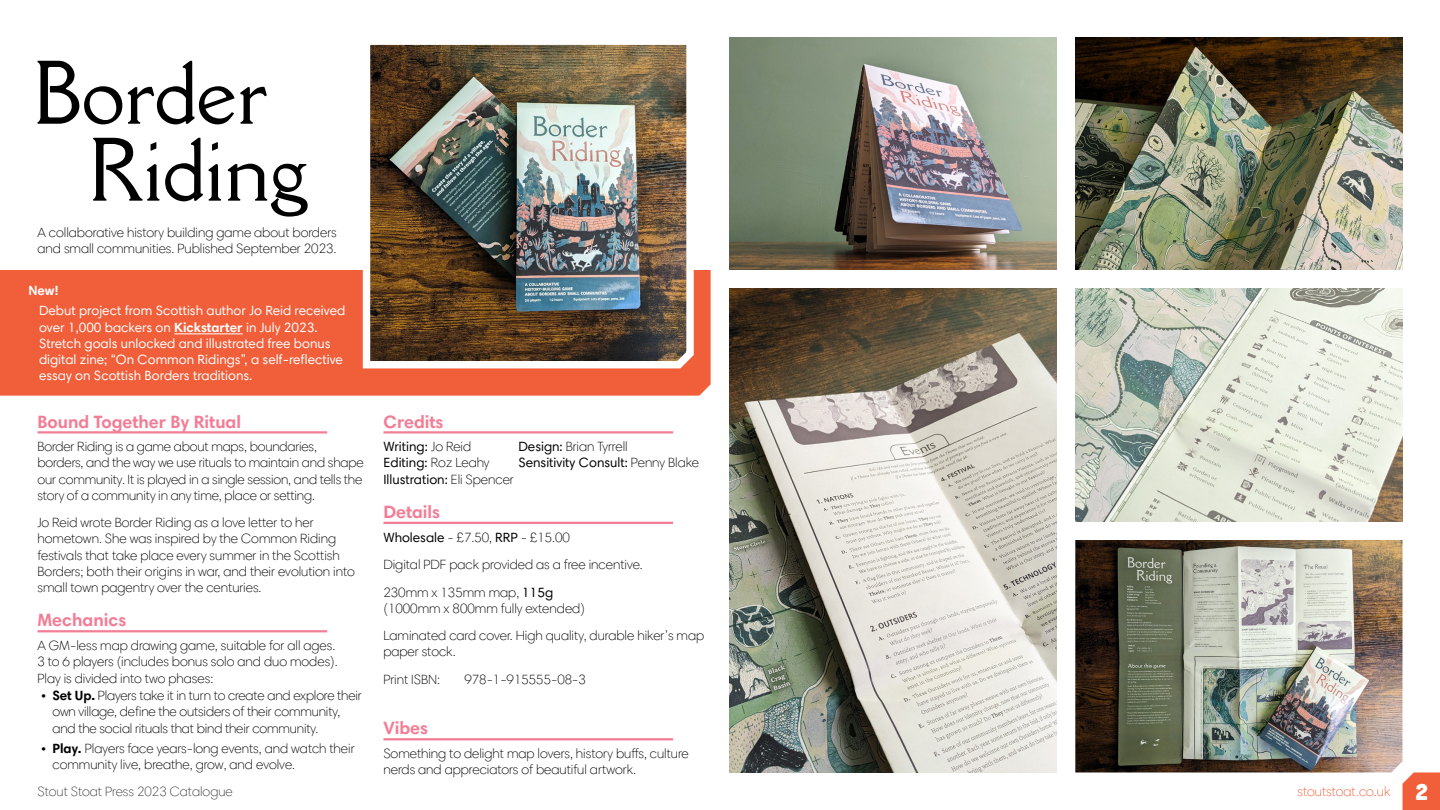
<style>
.page{position:relative;width:1440px;height:810px;background:#fff}
.page>*{position:absolute;margin:0;border:0;box-sizing:border-box;transform-origin:0 0}
.t1{font:700 18px "Harmonia Sans Pro Cyr";color:#f27d96}
.t2{font:300 13.5px/16.2px "Harmonia Sans Pro Cyr";color:#000}
.t3{font:13.5px/16.2px "Harmonia Sans Pro Cyr";color:#fff}
.t4{font:13.5px "Harmonia Sans Pro Cyr";color:#000}
.t5{font:300 13.5px "Harmonia Sans Pro Cyr";color:#404040}
.t6{font:300 13.5px "Harmonia Sans Pro Cyr";color:#f15e3a}
.t7{font:700 13.5px "Harmonia Sans Pro Cyr";color:#fff}
.s1{font-weight:700}
.s2{font-weight:300}
.s3{font-weight:400}
.s4{font-family:"Cubano";font-weight:400;font-size:22.5px;color:#fff}
</style>
<div class="page">
<svg style="left:1402px;top:772px;width:38px;height:38px"></svg>
<div style="left:0;top:270px;width:711px;height:126px;background:#f15e3a"></div>
<hr style="left:38px;top:431px;width:289px;height:3px;background:#f27d96">
<hr style="left:38px;top:630px;width:289px;height:2px;background:#f27d96">
<img style="left:359px;top:44px;width:338px;height:328px">
<img style="left:729px;top:38px;width:328px;height:232px">
<img style="left:729px;top:289px;width:328px;height:483px">
<img style="left:1075px;top:38px;width:327px;height:232px">
<img style="left:1075px;top:289px;width:327px;height:232px">
<img style="left:1075px;top:540px;width:327px;height:232px">
<hr style="left:174px;top:334px;width:69px;height:1px;background:#fff">
<hr style="left:383px;top:431px;width:290px;height:3px;background:#f27d96">
<hr style="left:383px;top:522px;width:290px;height:2px;background:#f27d96">
<hr style="left:383px;top:738px;width:290px;height:2px;background:#f27d96">
<svg style="left:93px;top:138px;width:215px;height:79px"></svg>
<svg style="left:37px;top:61px;width:230px;height:63px"></svg>
<p class="t2" style="left:38px;top:225px;width:301px">A collaborative history building game about borders and small communities. Published September 2023.</p>
<p class="t7" style="left:28px;top:282px;width:31px">New!</p>
<p class="t3" style="left:39px;top:302px;width:308px">Debut project from Scottish author Jo Reid received over 1,000 backers on <span class="s1">Kickstarter</span> in July 2023.<br>Stretch goals unlocked and illustrated free bonus digital zine; “On Common Ridings”, a self-reflective essay on Scottish Borders traditions.</p>
<h1 class="t1" style="left:38px;top:410px;width:205px">Bound Together By Ritual</h1>
<p class="t2" style="left:38px;top:438px;width:328px">Border Riding is a game about maps, boundaries, borders, and the way we use rituals to maintain and shape our community. It is played in a single session, and tells the story of a community in any time, place or setting.</p>
<p class="t2" style="left:38px;top:515px;width:319px">Jo Reid wrote Border Riding as a love letter to her hometown. She was inspired by the Common Riding festivals that take place every summer in the Scottish Borders; both their origins in war, and their evolution into small town pagentry over the centuries.</p>
<h1 class="t1" style="left:38px;top:609px;width:90px">Mechanics</h1>
<p class="t2" style="left:38px;top:637px;width:302px">A GM-less map drawing game, suitable for all ages.<br>3 to 6 players (includes bonus solo and duo modes).<br>Play is divided into two phases:</p>
<p class="t2" style="left:52px;top:687px;width:311px;text-indent:-11px">• <span class="s1">Set Up.</span> Players take it in turn to create and explore their own village, define the outsiders of their community, and the social rituals that bind their community.</p>
<p class="t2" style="left:52px;top:740px;width:304px;text-indent:-11px">• <span class="s1">Play.</span> Players face years-long events, and watch their community live, breathe, grow, and evolve.</p>
<h1 class="t1" style="left:383px;top:410px;width:62px">Credits</h1>
<p class="t4" style="left:383px;top:438px;width:89px">Writing: <span class="s2">Jo Reid</span></p>
<p class="t2" style="left:518px;top:438px;width:111px"><span class="s3">Design:</span> Brian Tyrrell</p>
<p class="t4" style="left:383px;top:454px;width:108px">Editing: <span class="s2">Roz Leahy</span></p>
<p class="t4" style="left:518px;top:454px;width:182px">Sensitivity Consult: <span class="s2">Penny Blake</span></p>
<p class="t4" style="left:383px;top:471px;width:132px">Illustration: <span class="s2">Eli Spencer</span></p>
<h1 class="t1" style="left:383px;top:500px;width:58px">Details</h1>
<p class="t2" style="left:383px;top:523px;width:261px;line-height:27.5px"><span class="s3">Wholesale</span> - £7.50, <span class="s3">RRP</span> - £15.00<br>Digital PDF pack provided as a free incentive.<br>230mm x 135mm map, <span class="s3">115g</span></p>
<p class="t2" style="left:383px;top:594px;width:322px;line-height:27.5px">(1000mm x 800mm fully extended)<br>Laminated card cover. High quality, durable hiker’s map</p>
<p class="t2" style="left:383px;top:638px;width:74px;line-height:27.5px">paper stock.<br>Print ISBN:</p>
<p class="t2" style="left:464px;top:671px;width:123px">978-1-915555-08-3</p>
<h1 class="t1" style="left:383px;top:717px;width:46px">Vibes</h1>
<p class="t2" style="left:383px;top:745px;width:307px">Something to delight map lovers, history buffs, culture nerds and appreciators of beautiful artwork.</p>
<p class="t5" style="left:38px;top:783px;width:197px">Stout Stoat Press 2023 Catalogue</p>
<p class="t6" style="left:1298px;top:783px;width:132px">stoutstoat.co.uk <span class="s4">2</span></p>
</div>
